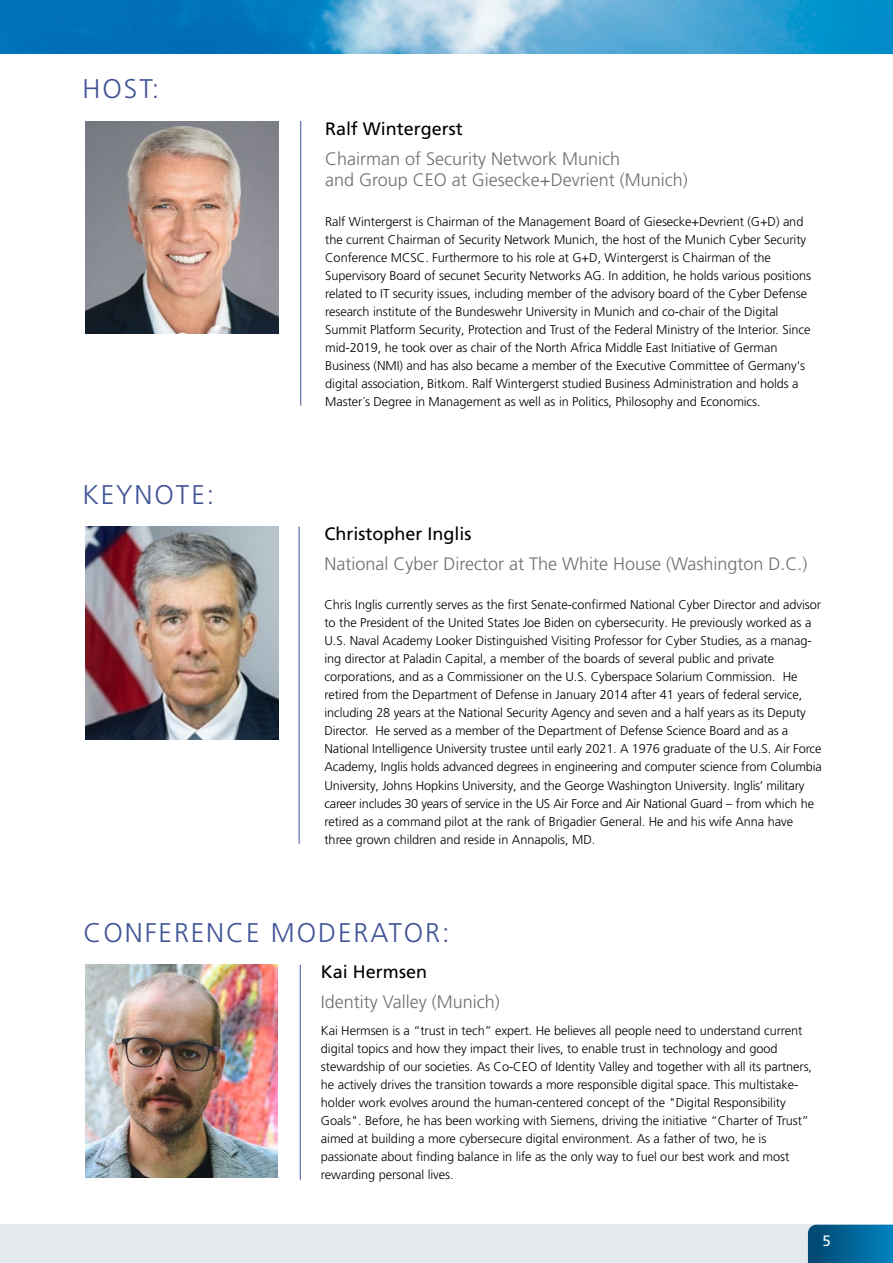
<style>
.page{position:relative;width:893px;height:1263px;background:#fff}
.page>*{position:absolute;margin:0;border:0;box-sizing:border-box;transform-origin:0 0}
.t1{font:300 27px "Frutiger LT Pro";letter-spacing:.07em;color:#415497}
.t2{font:300 18px/21.6px "Frutiger LT Pro";color:#706f6f}
.t3{font:18px "Frutiger LT Pro";color:#000}
.t4{font:15px "Frutiger LT Pro";color:#fff}
.t5{font:300 12.75px/18px "Frutiger LT Pro";letter-spacing:-.005em;color:#000}
</style>
<div class="page">
<div style="left:0;top:1225px;width:893px;height:38px;background:#e3e9ec"></div>
<svg style="left:808px;top:1225px;width:85px;height:38px;background:#006497"></svg>
<img style="left:0;top:0;width:893px;height:53px">
<hr style="left:300px;top:121px;width:1px;height:285px;background:#415497">
<img style="left:85px;top:121px;width:193px;height:213px">
<hr style="left:299px;top:527px;width:1px;height:317px;background:#415497">
<img style="left:85px;top:527px;width:193px;height:213px">
<hr style="left:300px;top:965px;width:1px;height:215px;background:#415497">
<img style="left:85px;top:965px;width:192px;height:213px">
<h1 class="t1" style="left:83px;top:73px;width:78px">HOST:</h1>
<h1 class="t1" style="left:82px;top:479px;width:133px">KEYNOTE:</h1>
<h2 class="t3" style="left:325px;top:118px;width:139px">Ralf Wintergerst</h2>
<h2 class="t2" style="left:325px;top:148px;width:364px">Chairman of Security Network Munich<br>and Group CEO at Giesecke+Devrient (Munich)</h2>
<p class="t5" style="left:325px;top:212px;width:487px">Ralf Wintergerst is Chairman of the Management Board of Giesecke+Devrient (G+D) and the current Chairman of Security Network Munich, the host of the Munich Cyber Security Conference MCSC. Furthermore to his role at G+D, Wintergerst is Chairman of the Supervisory Board of secunet Security Networks AG. In addition, he holds various positions related to IT security issues, including member of the advisory board of the Cyber Defense research institute of the Bundeswehr University in Munich and co-chair of the Digital Summit Platform Security, Protection and Trust of the Federal Ministry of the Interior. Since mid-2019, he took over as chair of the North Africa Middle East Initiative of German Business (NMI) and has also became a member of the Executive Committee of Germany's digital association, Bitkom. Ralf Wintergerst studied Business Administration and holds a Master´s Degree in Management as well as in Politics, Philosophy and Economics.</p>
<h2 class="t3" style="left:324px;top:523px;width:149px">Christopher Inglis</h2>
<h2 class="t2" style="left:324px;top:553px;width:485px">National Cyber Director at The White House (Washington D.C.)</h2>
<p class="t5" style="left:324px;top:596px;width:499px">Chris Inglis currently serves as the first Senate-confirmed National Cyber Director and advisor to the President of the United States Joe Biden on cybersecurity. He previously worked as a U.S. Naval Academy Looker Distinguished Visiting Professor for Cyber Studies, as a manag&shy;ing director at Paladin Capital, a member of the boards of several public and private corporations, and as a Commissioner on the U.S. Cyberspace Solarium Commission. He retired from the Department of Defense in January 2014 after 41 years of federal service, including 28 years at the National Security Agency and seven and a half years as its Deputy Director. He served as a member of the Department of Defense Science Board and as a National Intelligence University trustee until early 2021. A 1976 graduate of the U.S. Air Force Academy, Inglis holds advanced degrees in engineering and computer science from Columbia University, Johns Hopkins University, and the George Washington University. Inglis’ military career includes 30 years of service in the US Air Force and Air National Guard – from which he retired as a command pilot at the rank of Brigadier General. He and his wife Anna have three grown children and reside in Annapolis, MD.</p>
<h1 class="t1" style="left:84px;top:917px;width:368px">CONFERENCE MODERATOR:</h1>
<h2 class="t3" style="left:321px;top:961px;width:108px">Kai Hermsen</h2>
<h2 class="t2" style="left:321px;top:991px;width:181px">Identity Valley (Munich)</h2>
<p class="t5" style="left:321px;top:1022px;width:493px">Kai Hermsen is a “trust in tech” expert. He believes all people need to understand current digital topics and how they impact their lives, to enable trust in technology and good stewardship of our societies. As Co-CEO of Identity Valley and together with all its partners, he actively drives the transition towards a more responsible digital space. This multistake&shy;holder work evolves around the human-centered concept of the "Digital Responsibility Goals". Before, he has been working with Siemens, driving the initiative “Charter of Trust” aimed at building a more cybersecure digital environment. As a father of two, he is passionate about finding balance in life as the only way to fuel our best work and most rewarding personal lives.</p>
<p class="t4" style="left:822px;top:1231px;width:10px">5</p>
</div>
